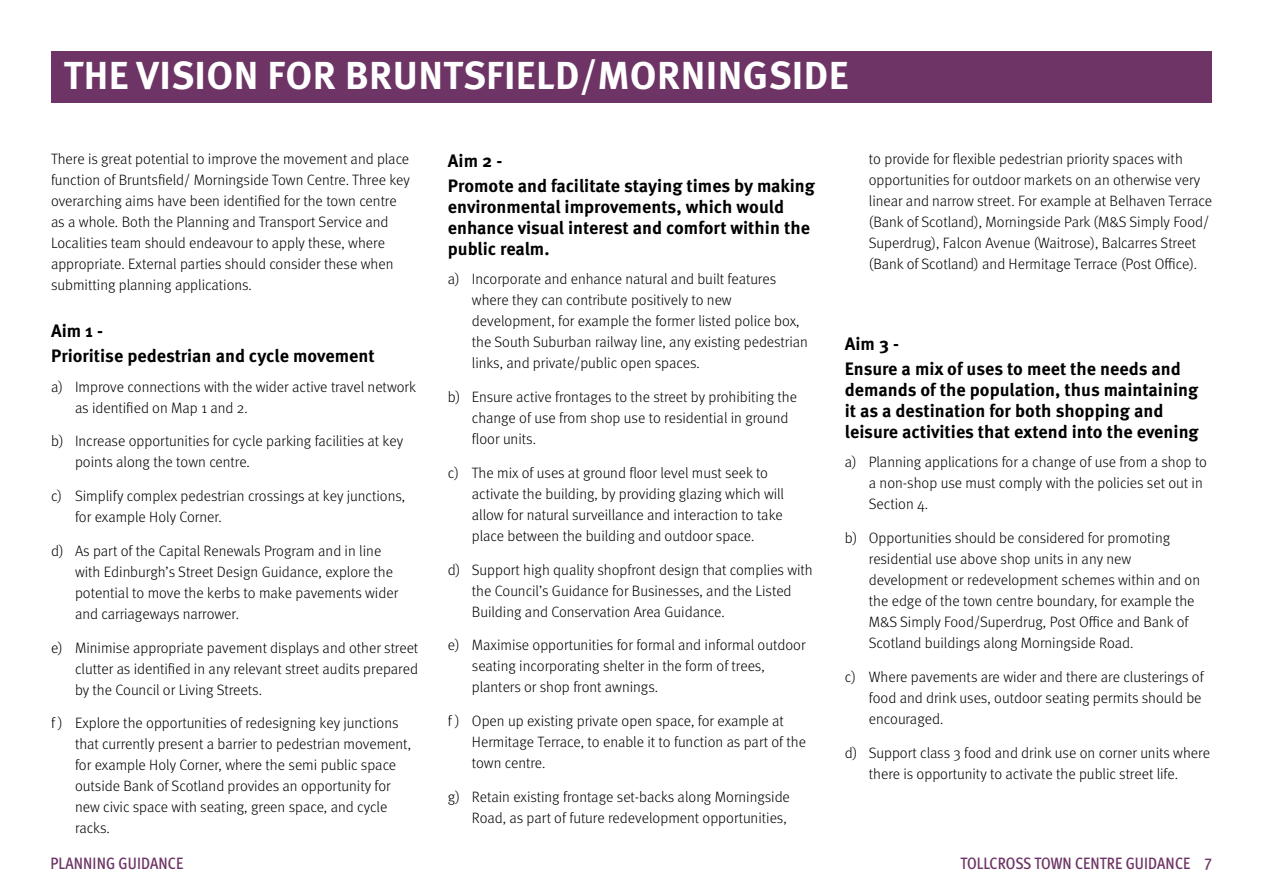
<style>
.page{position:relative;width:1263px;height:893px;background:#fff}
.page>*{position:absolute;margin:0;border:0;box-sizing:border-box;transform-origin:0 0}
.t1{font:700 39px "Meta Pro";letter-spacing:.01em;color:#fff}
.t2{font:700 18px/21px "Meta Pro";color:#000}
.t3{font:500 condensed 16.5px "Meta Pro";letter-spacing:.01em;color:#6d3465}
.t4{font:300 15px/21px "Meta Pro";color:#000}
</style>
<div class="page">
<div style="left:51px;top:51px;width:1161px;height:52px;background:#6d3465"></div>
<h2 class="t1" style="left:64px;top:45px;width:786px">THE VISION FOR BRUNTSFIELD/MORNINGSIDE</h2>
<p class="t4" style="left:51px;top:148px;width:360px">There is great potential to improve the movement and place function of Bruntsfeld/ Morningside Town Centre. Three key overarching aims have been identifed for the town centre as a whole. Both the Planning and Transport Service and Localities team should endeavour to apply these, where appropriate. External parties should consider these when submitting planning applications.</p>
<h3 class="t2" style="left:51px;top:317px;width:325px;line-height:25.2px">Aim 1 -<br>Prioritise pedestrian and cycle movement</h3>
<p class="t4" style="left:75px;top:375px;width:342px;text-indent:-24px">a) Improve connections with the wider active travel network as identifed on Map 1 and 2.</p>
<p class="t4" style="left:75px;top:430px;width:330px;text-indent:-24px">b) Increase opportunities for cycle parking facilities at key points along the town centre.</p>
<p class="t4" style="left:75px;top:485px;width:332px;text-indent:-24px">c) Simplify complex pedestrian crossings at key junctions, for example Holy Corner.</p>
<p class="t4" style="left:75px;top:539px;width:325px;text-indent:-24px">d) As part of the Capital Renewals Program and in line with Edinburgh’s Street Design Guidance, explore the potential to move the kerbs to make pavements wider and carriageways narrower.</p>
<p class="t4" style="left:75px;top:636px;width:345px;text-align:justify;text-indent:-24px">e) Minimise appropriate pavement displays and other street clutter as identifed in any relevant street audits prepared by the Council or Living Streets.</p>
<p class="t4" style="left:75px;top:712px;width:338px;text-indent:-24px">f ) Explore the opportunities of redesigning key junctions that currently present a barrier to pedestrian movement, for example Holy Corner, where the semi public space outside Bank of Scotland provides an opportunity for new civic space with seating, green space, and cycle racks.</p>
<h3 class="t2" style="left:448px;top:147px;width:369px;line-height:25.2px">Aim 2 -<br>Promote and facilitate staying times by making</h3>
<h3 class="t2" style="left:448px;top:195px;width:364px">environmental improvements, which would enhance visual interest and comfort within the public realm.</h3>
<p class="t4" style="left:472px;top:268px;width:337px;text-indent:-24px">a) Incorporate and enhance natural and built features where they can contribute positively to new development, for example the former listed police box, the South Suburban railway line, any existing pedestrian links, and private/public open spaces.</p>
<p class="t4" style="left:472px;top:386px;width:327px;text-indent:-24px">b) Ensure active frontages to the street by prohibiting the change of use from shop use to residential in ground floor units.</p>
<p class="t4" style="left:472px;top:461px;width:314px;text-indent:-24px">c) The mix of uses at ground floor level must seek to activate the building, by providing glazing which will allow for natural surveillance and interaction to take place between the building and outdoor space.</p>
<p class="t4" style="left:472px;top:558px;width:342px;text-indent:-24px">d) Support high quality shopfront design that complies with the Council’s Guidance for Businesses, and the Listed<br>Building and Conservation Area Guidance.</p>
<p class="t4" style="left:472px;top:634px;width:335px;text-indent:-24px">e) Maximise opportunities for formal and informal outdoor seating incorporating shelter in the form of trees, planters or shop front awnings.</p>
<p class="t4" style="left:472px;top:710px;width:336px;text-indent:-24px">f ) Open up existing private open space, for example at<br>Hermitage Terrace, to enable it to function as part of the town centre.</p>
<p class="t4" style="left:448px;top:785px;width:343px;text-align:right">g) Retain existing frontage set-backs along Morningside<br>Road, as part of future redevelopment opportunities,</p>
<p class="t4" style="left:869px;top:148px;width:345px">to provide for flexible pedestrian priority spaces with opportunities for outdoor markets on an otherwise very linear and narrow street. For example at Belhaven Terrace (Bank of Scotland), Morningside Park (M&amp;S Simply Food/ Superdrug), Falcon Avenue (Waitrose), Balcarres Street (Bank of Scotland) and Hermitage Terrace (Post Ofce).</p>
<h3 class="t2" style="left:845px;top:330px;width:338px;line-height:25.2px">Aim 3 -<br>Ensure a mix of uses to meet the needs and</h3>
<h3 class="t2" style="left:845px;top:378px;width:355px">demands of the population, thus maintaining it as a destination for both shopping and leisure activities that extend into the evening</h3>
<p class="t4" style="left:869px;top:451px;width:340px;text-indent:-24px">a) Planning applications for a change of use from a shop to a non-shop use must comply with the policies set out in<br>Section 4.</p>
<p class="t4" style="left:869px;top:527px;width:333px;text-indent:-24px">b) Opportunities should be considered for promoting residential use above shop units in any new development or redevelopment schemes within and on the edge of the town centre boundary, for example the M&amp;S Simply Food/Superdrug, Post Ofce and Bank of Scotland buildings along Morningside Road.</p>
<p class="t4" style="left:869px;top:665px;width:337px;text-indent:-24px">c) Where pavements are wider and there are clusterings of food and drink uses, outdoor seating permits should be encouraged.</p>
<p class="t4" style="left:845px;top:741px;width:367px;text-align:center">d) Support class 3 food and drink use on corner units where there is opportunity to activate the public street life.</p>
<p class="t3" style="left:50px;top:850px;width:134px">PLANNING GUIDANCE</p>
<p class="t3" style="left:960px;top:850px;width:253px">TOLLCROSS TOWN CENTRE GUIDANCE 7</p>
</div>
